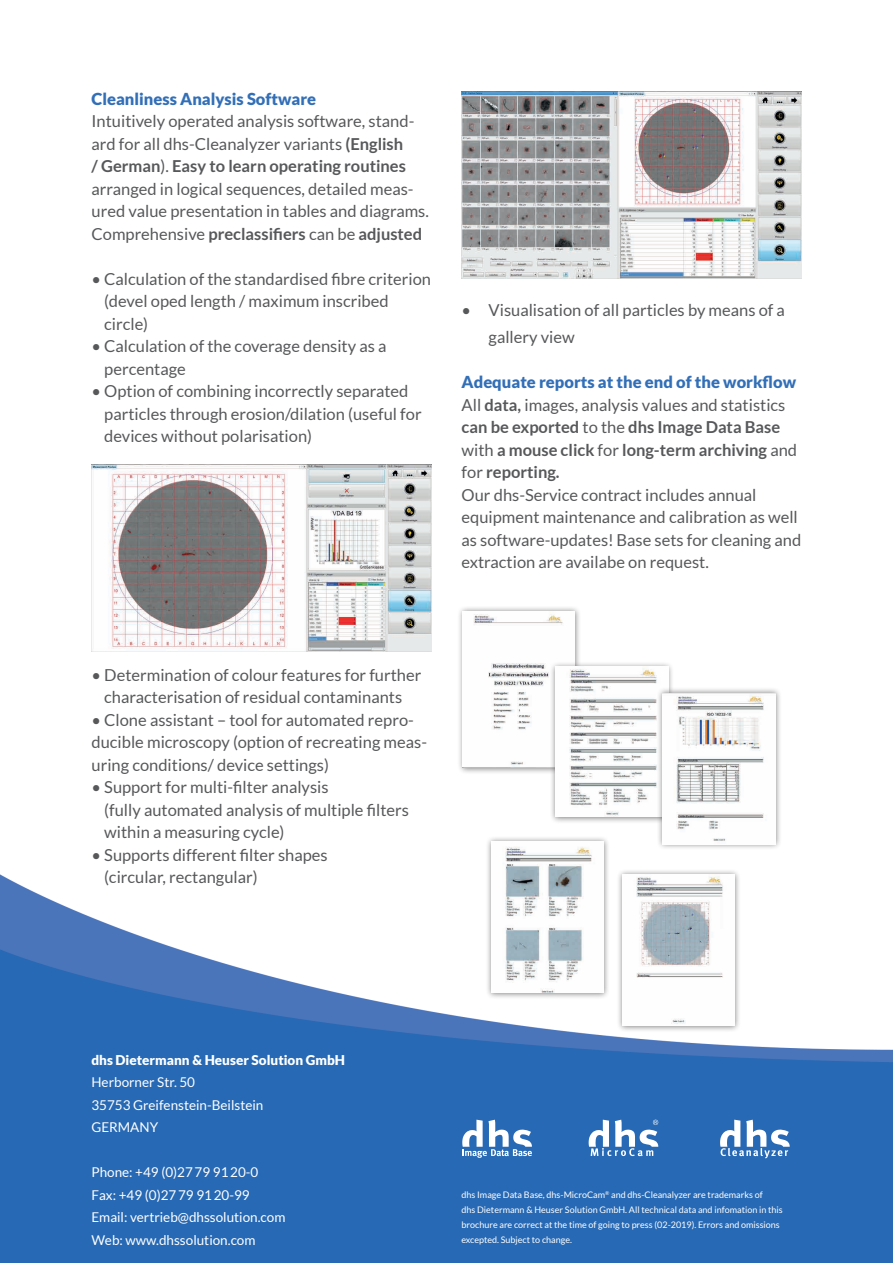
<style>
.page{position:relative;width:893px;height:1263px;background:#fff}
.page>*{position:absolute;margin:0;border:0;box-sizing:border-box;transform-origin:0 0}
.t1{font:16.5px/22.5px "Lato";color:#57585a}
.t2{font:900 16.5px "Lato";color:#326fb7}
.t3{font:13.5px/22.5px "Lato";color:#fff}
.t4{font:900 13.5px "Lato";color:#fff}
.t5{font:9px/15px "Lato";color:#fff}
.s1{font-weight:700}
.s2{font-weight:900;color:#326fb7}
</style>
<div class="page">
<img style="left:0;top:91px;width:893px;height:1172px">
<svg style="left:462px;top:1120px;width:70px;height:38px"></svg>
<svg style="left:720px;top:1120px;width:70px;height:38px"></svg>
<svg style="left:589px;top:1120px;width:69px;height:36px"></svg>
<img style="left:92px;top:464px;width:340px;height:188px">
<img style="left:462px;top:91px;width:340px;height:188px">
<div style="left:457px;top:606px;width:124px;height:169px;background:#231f20;opacity:.56"></div>
<img style="left:463px;top:612px;width:112px;height:156px">
<div style="left:550px;top:661px;width:124px;height:162px;background:#231f20;opacity:.56"></div>
<img style="left:555px;top:667px;width:113px;height:150px">
<div style="left:657px;top:687px;width:124px;height:163px;background:#231f20;opacity:.56"></div>
<img style="left:663px;top:693px;width:112px;height:151px">
<div style="left:486px;top:836px;width:124px;height:163px;background:#231f20;opacity:.56"></div>
<img style="left:491px;top:841px;width:113px;height:152px">
<div style="left:616px;top:869px;width:125px;height:163px;background:#231f20;opacity:.56"></div>
<img style="left:622px;top:874px;width:113px;height:152px">
<p class="t2" style="left:92px;top:89px;width:226px">Cleanliness Analysis Software</p>
<p class="t1" style="left:92px;top:110px;width:339px">Intuitively operated analysis software, stand&shy;ard for all dhs-Cleanalyzer variants <span class="s1">(English<br>/ German</span>). <span class="s1">Easy to learn operating routines </span>arranged in logical sequences, detailed meas&shy;ured value presentation in tables and diagrams.<br>Comprehensive <span class="s1">preclassifiers</span> can be <span class="s1">adjusted</span></p>
<p class="t1" style="left:104px;top:267px;width:328px;text-indent:-13px">• Calculation of the standardised fibre criterion (devel oped length / maximum inscribed circle)</p>
<p class="t1" style="left:104px;top:335px;width:284px;text-indent:-13px">• Calculation of the coverage density as a percentage</p>
<p class="t1" style="left:104px;top:380px;width:319px;text-indent:-13px">• Option of combining incorrectly separated particles through erosion/dilation (useful for devices without polarisation)</p>
<p class="t1" style="left:489px;top:297px;width:298px;line-height:27px;text-indent:-27px">• Visualisation of all particles by means of a gallery view</p>
<p class="t1" style="left:462px;top:371px;width:341px"><span class="s2">Adequate reports at the end of the workflow </span>All <span class="s1">data,</span> images, analysis values and statistics <span class="s1">can be exported</span> to the <span class="s1">dhs Image Data Base </span>with <span class="s1">a mouse click</span> for <span class="s1">long-term archiving</span> and for <span class="s1">reporting.<br></span>Our dhs-Service contract includes annual equipment maintenance and calibration as well as software-updates! Base sets for cleaning and extraction are availabe on request.</p>
<p class="t1" style="left:92px;top:663px;width:331px;text-align:center">• Determination of colour features for further characterisation of residual contaminants</p>
<p class="t1" style="left:92px;top:708px;width:337px">• Clone assistant – tool for automated repro&shy;ducible microscopy (option of recreating meas&shy;uring conditions/ device settings)</p>
<p class="t1" style="left:104px;top:776px;width:306px;text-indent:-13px">• Support for multi-filter analysis<br>(fully automated analysis of multiple filters within a measuring cycle)</p>
<p class="t1" style="left:104px;top:844px;width:225px;text-indent:-13px">• Supports different filter shapes (circular, rectangular)</p>
<p class="t4" style="left:91px;top:1052px;width:255px">dhs Dietermann &amp; Heuser Solution GmbH</p>
<p class="t3" style="left:91px;top:1071px;width:174px">Herborner Str. 50<br>35753 Greifenstein-Beilstein<br>GERMANY</p>
<p class="t3" style="left:91px;top:1161px;width:196px">Phone: +49 (0)2779 9120-0<br>Fax: +49 (0)2779 9120-99<br>Email: vertrieb@dhssolution.com<br>Web: www.dhssolution.com</p>
<p class="t5" style="left:461px;top:1187px;width:323px">dhs Image Data Base, dhs-MicroCam<sup>®</sup> and dhs-Cleanalyzer are trademarks of<br>dhs Dietermann &amp; Heuser Solution GmbH. All technical data and infomation in this brochure are correct at the time of going to press (02-2019). Errors and omissions excepted. Subject to change.</p>
</div>
